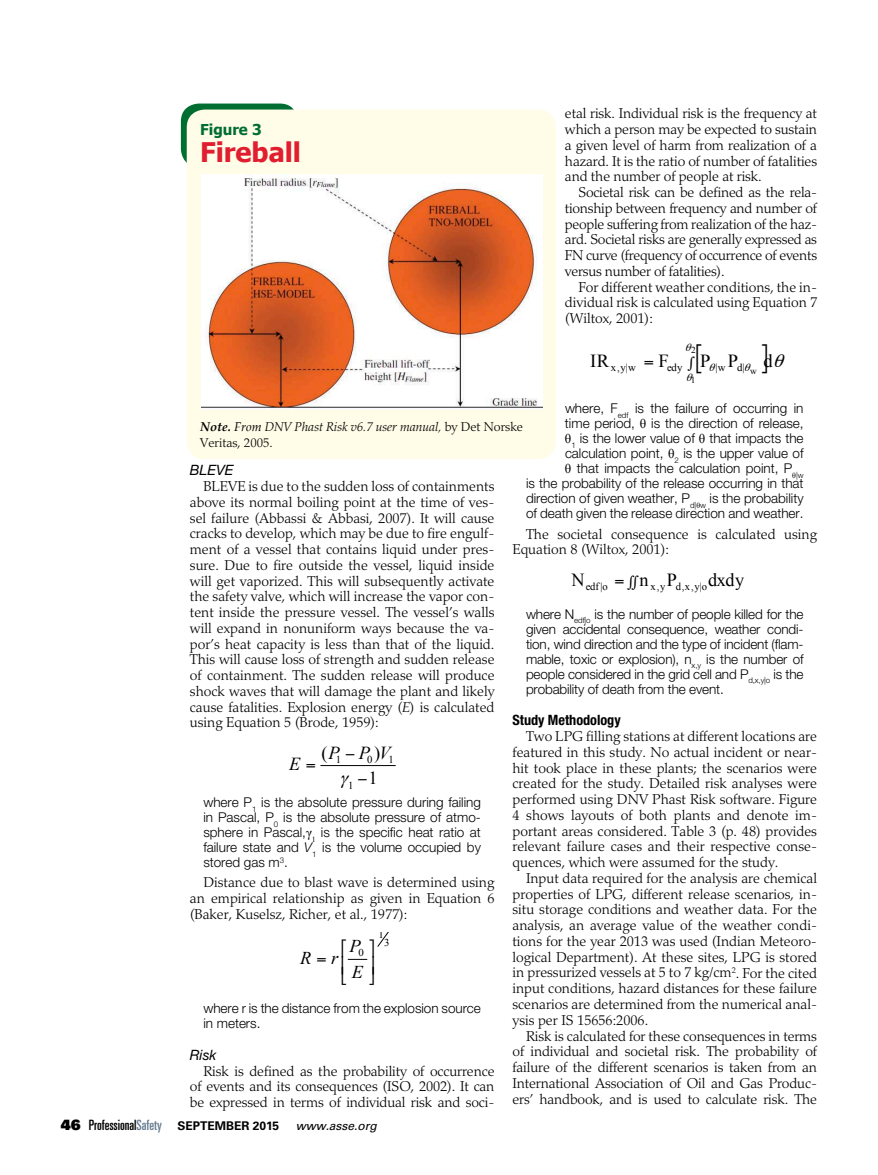
<style>
.page{position:relative;width:878px;height:1175px;background:#fff}
.page>*{position:absolute;margin:0;border:0;box-sizing:border-box;transform-origin:0 0}
.t1{font:700 27px "Tahoma";color:#e11e30}
.t2{font:18.45px "Times New Roman";color:#000}
.t3{font:italic 18.3px "Times New Roman";color:#000}
.t4{font:18.3px "Times New Roman";color:#000}
.t5{font:italic 18px "Times New Roman";color:#000}
.t6{font:700 15px "Tahoma";color:#006e31}
.t7{font:300 14.25px/15.8px "Palatino LT Std";color:#000;text-align:justify}
.t8{font:700 condensed 14.25px "Helvetica Neue LT Std";color:#000}
.t9{font:italic 14.25px "Helvetica Neue LT Std";color:#000}
.t10{font:300 13.5px/15px "Helvetica Neue LT Std";color:#000;text-align:justify}
.t11{font:italic 300 12.75px/15.8px "Palatino LT Std";color:#000}
.t12{font:700 12px "Univers LT Std";color:#000}
.t13{font:10.8px "Times New Roman";letter-spacing:-.015em;color:#000}
.t14{font:10.65px "Times New Roman";color:#000}
.t15{font:10.5px "Times New Roman";color:#000}
.t16{font:9.15px "Times New Roman";color:#000}
.s1{font-family:"Times New Roman";font-weight:400}
.s2{font-family:"Palatino Linotype";font-weight:700}
.s3{font-family:"Palatino Linotype";font-weight:400}
.s4{font-style:normal}
.s5{font-style:italic}
.s6{font-family:"Univers LT Std X Black";font-weight:400;font-size:14.25px}
.s7{font-weight:400;font-stretch:ultra-condensed;font-size:14.25px}
.s8{font-weight:400;font-stretch:ultra-condensed;font-size:14.25px;color:#657c91}
.s9{font-weight:400;font-style:italic}
</style>
<div class="page">
<svg style="left:181px;top:104px;width:117px;height:63px"></svg>
<div style="left:187px;top:110px;width:369px;height:349px;background:#fffce8;border-radius:18px"></div>
<img style="left:201px;top:175px;width:341px;height:235px">
<hr style="left:320px;top:765px;width:75px;height:1px;background:#000">
<svg style="left:347px;top:932px;width:42px;height:28px"></svg>
<p class="t6" style="left:200px;top:119px;width:63px">Figure 3</p>
<h1 class="t1" style="left:200px;top:133px;width:102px">Fireball</h1>
<p class="t7" style="left:565px;top:106px;width:254px">etal risk. Individual risk is the frequency at which a person may be expected to sustain a given level of harm from realization of a hazard. It is the ratio of number of fatalities and the number of people at risk.</p>
<p class="t7" style="left:565px;top:185px;width:253px;text-indent:13px">Societal risk can be defined as the rela&shy;tionship between frequency and number of people suffering from realization of the haz&shy;ard. Societal risks are generally expressed as FN curve (frequency of occurrence of events versus number of fatalities).</p>
<p class="t7" style="left:565px;top:279px;width:253px;text-indent:13px">For different weather conditions, the in&shy;dividual risk is calculated using Equation 7 (Wiltox, 2001):</p>
<p class="t16" style="left:691px;top:344px;width:6px">2</p>
<p class="t16" style="left:691px;top:374px;width:6px">1</p>
<p class="t2" style="left:590px;top:348px;width:20px">IR</p>
<p class="t2" style="left:658px;top:348px;width:12px">F</p>
<p class="t2" style="left:700px;top:348px;width:39px">P P</p>
<p class="t2" style="left:763px;top:348px;width:11px">d</p>
<p class="t13" style="left:610px;top:360px;width:27px">x,y|w</p>
<p class="t13" style="left:667px;top:360px;width:17px">edy</p>
<p class="t13" style="left:715px;top:360px;width:43px">|w d| <sub>w</sub></p>
<p class="t10" style="left:526px;top:401px;width:279px;text-align:right">where, F<sub>edf</sub> is the failure of occurring in<br>time period, <span class="s1">θ</span> is the direction of release,<br><span class="s1">θ</span><sub>1</sub> is the lower value of <span class="s1">θ</span> that impacts the calculation point, <span class="s1">θ</span><sub>2</sub> is the upper value of<br><span class="s1">θ</span> that impacts the calculation point, P<sub>θ</sub><sub>|w<br></sub>is the probability of the release occurring in that direction of given weather, P<sub>d|</sub><sub>θ</sub><sub>w</sub> is the probability of death given the release direction and weather.</p>
<p class="t7" style="left:512px;top:526px;width:306px;text-indent:13px">The societal consequence is calculated using<br>Equation 8 (Wiltox, 2001):</p>
<p class="t11" style="left:200px;top:419px;width:324px"><span class="s2">Note.</span> <span class="s3">From</span> DNV Phast Risk v6.7 user manual, <span class="s4">by Det Norske<br>Veritas, 2005.</span></p>
<p class="t9" style="left:190px;top:462px;width:45px">BLEVE</p>
<p class="t7" style="left:190px;top:478px;width:306px;text-indent:13px">BLEVE is due to the sudden loss of containments above its normal boiling point at the time of ves&shy;sel failure (Abbassi &amp; Abbasi, 2007). It will cause cracks to develop, which may be due to fire engulf&shy;ment of a vessel that contains liquid under pres&shy;sure. Due to fire outside the vessel, liquid inside will get vaporized. This will subsequently activate the safety valve, which will increase the vapor con&shy;tent inside the pressure vessel. The vessel’s walls will expand in nonuniform ways because the va&shy;por’s heat capacity is less than that of the liquid.<br>This will cause loss of strength and sudden release of containment. The sudden release will produce shock waves that will damage the plant and likely cause fatalities. Explosion energy (<span class="s5">E</span>) is calculated using Equation 5 (Brode, 1959):</p>
<p class="t13" style="left:571px;top:579px;width:38px"><sup>N</sup>edf|o</p>
<p class="t13" style="left:628px;top:579px;width:117px">∫∫<sup>n</sup>x,y<sup>P</sup>d,x,y|o<sup>dxdy</sup></p>
<p class="t10" style="left:526px;top:606px;width:279px">where N<sub>edf|o</sub> is the number of people killed for the given accidental consequence, weather condi&shy;tion, wind direction and the type of incident (flam&shy;mable, toxic or explosion), n<sub>x,y</sub> is the number of people considered in the grid cell and P<sub>d,x,y|o</sub> is the probability of death from the event.</p>
<p class="t8" style="left:512px;top:711px;width:110px">Study Methodology</p>
<p class="t7" style="left:512px;top:728px;width:306px;text-indent:13px">Two LPG filling stations at different locations are featured in this study. No actual incident or near&shy;hit took place in these plants; the scenarios were created for the study. Detailed risk analyses were performed using DNV Phast Risk software. Figure 4 shows layouts of both plants and denote im&shy;portant areas considered. Table 3 (p. 48) provides relevant failure cases and their respective conse&shy;quences, which were assumed for the study.</p>
<p class="t7" style="left:512px;top:870px;width:306px;text-indent:13px">Input data required for the analysis are chemical properties of LPG, different release scenarios, in&shy;situ storage conditions and weather data. For the analysis, an average value of the weather condi&shy;tions for the year 2013 was used (Indian Meteoro&shy;logical Department). At these sites, LPG is stored in pressurized vessels at 5 to 7 kg/cm<sup>2</sup>. For the cited input conditions, hazard distances for these failure scenarios are determined from the numerical anal&shy;ysis per IS 15656:2006.</p>
<p class="t7" style="left:512px;top:1028px;width:306px;text-indent:13px">Risk is calculated for these consequences in terms of individual and societal risk. The probability of failure of the different scenarios is taken from an International Association of Oil and Gas Produc&shy;ers’ handbook, and is used to calculate risk. The</p>
<p class="t3" style="left:321px;top:740px;width:70px"><span class="s4">(</span>P P V</p>
<p class="t4" style="left:374px;top:740px;width:8px">)</p>
<p class="t14" style="left:336px;top:752px;width:7px">1</p>
<p class="t14" style="left:367px;top:752px;width:7px">0</p>
<p class="t14" style="left:388px;top:752px;width:7px">1</p>
<p class="t3" style="left:289px;top:751px;width:13px">E</p>
<p class="t4" style="left:357px;top:766px;width:22px">−1</p>
<p class="t14" style="left:348px;top:778px;width:7px">1</p>
<p class="t10" style="left:203px;top:794px;width:279px">where P<sub>1</sub> is the absolute pressure during failing in Pascal, P<sub>0</sub> is the absolute pressure of atmo&shy;sphere in Pascal,<span class="s1">γ</span><sub>1</sub> is the specific heat ratio at failure state and <span class="s5">V</span><sub>1</sub> is the volume occupied by stored gas m<sup>3</sup>.</p>
<p class="t7" style="left:190px;top:874px;width:306px;text-indent:13px">Distance due to blast wave is determined using an empirical relationship as given in Equation 6 (Baker, Kuselsz, Richer, et al., 1977):</p>
<p class="t15" style="left:378px;top:927px;width:7px">1</p>
<p class="t15" style="left:384px;top:935px;width:7px">3</p>
<p class="t5" style="left:340px;top:933px;width:37px">⎡P ⎤</p>
<p class="t5" style="left:352px;top:959px;width:13px">E</p>
<p class="t15" style="left:358px;top:945px;width:7px">0</p>
<p class="t5" style="left:300px;top:945px;width:40px">R r</p>
<p class="t10" style="left:203px;top:1000px;width:279px">where r is the distance from the explosion source in meters.</p>
<p class="t9" style="left:190px;top:1046px;width:28px">Risk</p>
<p class="t7" style="left:190px;top:1063px;width:306px;text-indent:13px">Risk is defined as the probability of occurrence of events and its consequences (ISO, 2002). It can be expressed in terms of individual risk and soci-</p>
<p class="t12" style="left:61px;top:1118px;width:317px"><span class="s6">46</span> <span class="s7">Professional</span><span class="s8">Safety</span> SEPTEMBER 2015 <span class="s9">www.asse.org</span></p>
</div>
